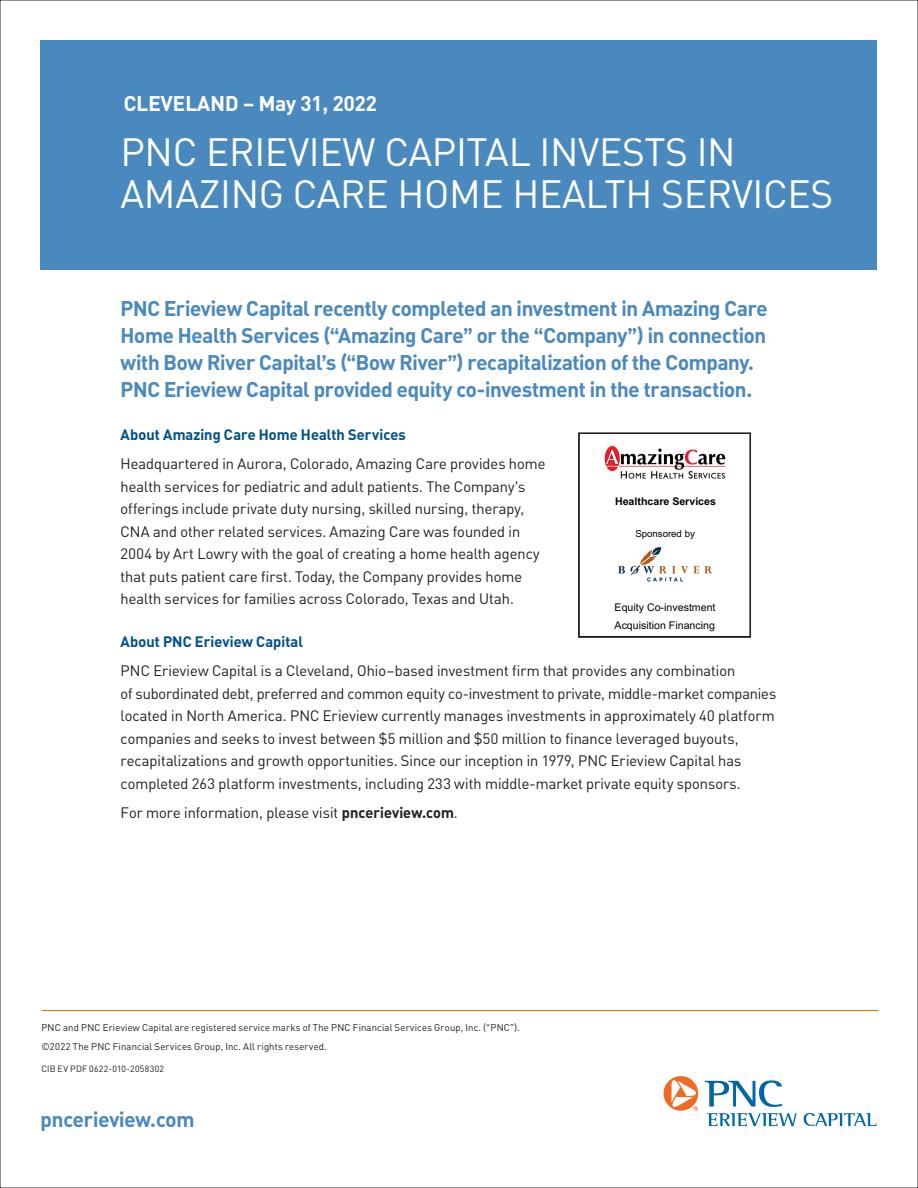
<style>
.page{position:relative;width:918px;height:1188px;background:#fff}
.page>*{position:absolute;margin:0;border:0;box-sizing:border-box;transform-origin:0 0}
.t1{font:39px/42px "PNC Brand";letter-spacing:.01em;color:#fff}
.t2{font:700 21px/27px "PNC Brand";letter-spacing:-.01em;color:#4a89be}
.t3{font:700 21px "PNC Brand";letter-spacing:.01em;color:#fff}
.t4{font:15px/22.5px "PNC Brand";letter-spacing:.005em;color:#231f20}
.t5{font:700 15px "PNC Brand";letter-spacing:.01em;color:#005187}
.t6{font:10.65px/18.5px "Arial";color:#000}
.t7{font:700 10.65px "Arial";color:#000}
.t8{font:9.75px "PNC Brand";letter-spacing:.025em;color:#231f20}
.t9{font:9.6px "Arial";color:#000}
.t10{font:9px "PNC Brand";letter-spacing:.04em;color:#231f20}
.s1{font-weight:700}
</style>
<div class="page">
<div style="left:40px;top:40px;width:838px;height:230px;background:#4a89be"></div>
<hr style="left:41px;top:1010px;width:837px;height:1px;background:#ef6a00">
<img style="left:604px;top:446px;width:122px;height:33px">
<img style="left:618px;top:547px;width:94px;height:35px">
<div style="left:578px;top:432px;width:173px;height:206px;border:2px solid #231f20"></div>
<svg style="left:705px;top:1080px;width:77px;height:27px"></svg>
<svg style="left:664px;top:1076px;width:34px;height:35px"></svg>
<svg style="left:707px;top:1113px;width:90px;height:13px"></svg>
<svg style="left:804px;top:1113px;width:73px;height:13px"></svg>
<p class="t3" style="left:124px;top:89px;width:255px">CLEVELAND – May 31, 2022</p>
<p class="t1" style="left:121px;top:130px;width:714px">PNC ERIEVIEW CAPITAL INVESTS IN<br>AMAZING CARE HOME HEALTH SERVICES</p>
<p class="t2" style="left:121px;top:294px;width:649px">PNC Erieview Capital recently completed an investment in Amazing Care Home Health Services (“Amazing Care” or the “Company”) in connection with Bow River Capital’s (“Bow River”) recapitalization of the Company.<br>PNC Erieview Capital provided equity co-investment in the transaction.</p>
<p class="t5" style="left:121px;top:424px;width:287px">About Amazing Care Home Health Services</p>
<p class="t4" style="left:121px;top:452px;width:426px">Headquartered in Aurora, Colorado, Amazing Care provides home health services for pediatric and adult patients. The Company’s offerings include private duty nursing, skilled nursing, therapy, CNA and other related services. Amazing Care was founded in 2004 by Art Lowry with the goal of creating a home health agency that puts patient care first. Today, the Company provides home health services for families across Colorado, Texas and Utah.</p>
<p class="t5" style="left:121px;top:631px;width:184px">About PNC Erieview Capital</p>
<p class="t4" style="left:121px;top:659px;width:657px">PNC Erieview Capital is a Cleveland, Ohio–based investment firm that provides any combination<br>of subordinated debt, preferred and common equity co-investment to private, middle-market companies located in North America. PNC Erieview currently manages investments in approximately 40 platform companies and seeks to invest between $5 million and $50 million to finance leveraged buyouts, recapitalizations and growth opportunities. Since our inception in 1979, PNC Erieview Capital has completed 263 platform investments, including 233 with middle-market private equity sponsors.</p>
<p class="t4" style="left:121px;top:801px;width:339px">For more information, please visit <span class="s1">pncerieview.com</span>.</p>
<p class="t7" style="left:615px;top:494px;width:102px">Healthcare Services</p>
<p class="t9" style="left:635px;top:527px;width:61px">Sponsored by</p>
<p class="t6" style="left:615px;top:598px;width:102px">Equity Co-investment<br>Acquisition Financing</p>
<p class="t8" style="left:41px;top:1022px;width:480px">PNC and PNC Erieview Capital are registered service marks of The PNC Financial Services Group, Inc. (“PNC”).</p>
<p class="t8" style="left:41px;top:1040px;width:287px">©2022 The PNC Financial Services Group, Inc. All rights reserved.</p>
<p class="t10" style="left:41px;top:1064px;width:124px">CIB EV PDF 0622-010-2058302</p>
<p class="t2" style="left:40px;top:1105px;width:155px">pncerieview.com</p>
</div>
